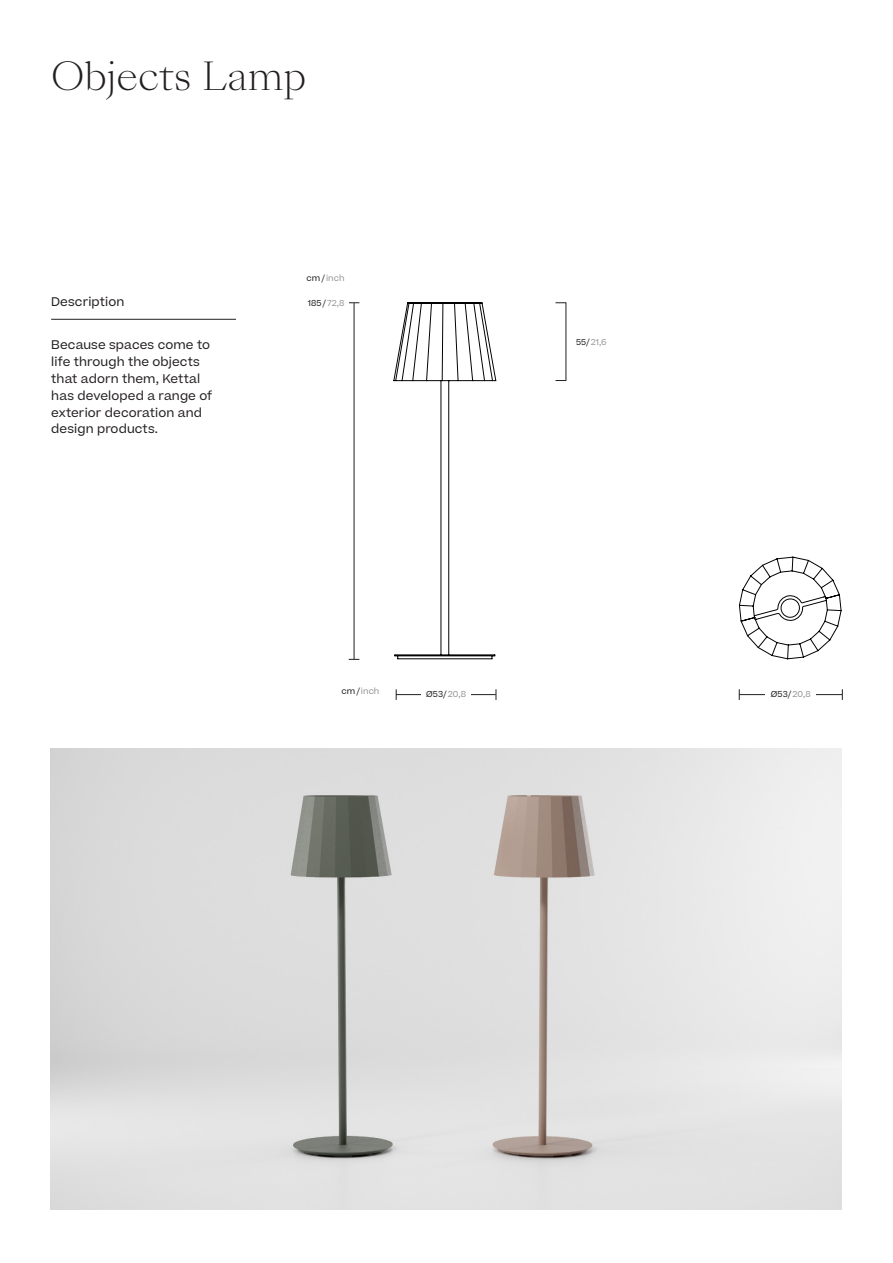
<style>
.page{position:relative;width:893px;height:1263px;background:#fff}
.page>*{position:absolute;margin:0;border:0;box-sizing:border-box;transform-origin:0 0}
.t1{font:300 37.5px "Sang Bleu Kingdom";color:#231f20}
.t2{font:12px/16.8px "Beatrice";letter-spacing:.01em;color:#231f20}
.Beatrice_5_5{font:8.25px "Beatrice";letter-spacing:.01em;color:#231f20}
.Beatrice_5_5-2{font:8.25px "Beatrice";letter-spacing:.01em;color:#939598}
.s1{color:#231f20}
.s2{color:#939598}
.s3{font-size:8.1px;color:#231f20}
</style>
<div class="page">
<hr style="left:51px;top:319px;width:185px;height:1px;background:#231f20">
<img style="left:51px;top:748px;width:791px;height:462px">
<hr style="left:739px;top:694px;width:103px;height:1px;background:#231f20">
<hr style="left:396px;top:694px;width:100px;height:1px;background:#231f20">
<hr style="left:354px;top:303px;width:1px;height:356px;background:#231f20">
<div style="left:765px;top:687px;width:51px;height:15px;background:#fff"></div>
<div style="left:421px;top:687px;width:50px;height:15px;background:#fff"></div>
<svg style="left:393px;top:302px;width:103px;height:357px"></svg>
<svg style="left:739px;top:557px;width:103px;height:102px"></svg>
<hr style="left:566px;top:303px;width:1px;height:78px;background:#231f20">
<p class="t1" style="left:51px;top:51px;width:257px">Objects Lamp</p>
<p class="t2" style="left:51px;top:294px;width:75px">Description</p>
<p class="t2" style="left:51px;top:337px;width:163px">Because spaces come to life through the objects that adorn them, Kettal has developed a range of exterior decoration and design products.</p>
<p class="Beatrice_5_5-2" style="left:307px;top:272px;width:39px"><span class="s1">cm/</span> inch</p>
<p class="Beatrice_5_5" style="left:308px;top:298px;width:38px">185/<span class="s2">72,8</span></p>
<p class="Beatrice_5_5-2" style="left:576px;top:336px;width:32px"><span class="s3">55</span><span class="s1">/</span>21,6</p>
<p class="Beatrice_5_5-2" style="left:341px;top:686px;width:39px"><span class="s1">cm/</span> inch</p>
<p class="Beatrice_5_5" style="left:426px;top:689px;width:41px">Ø53/<span class="s2">20,8</span></p>
<p class="Beatrice_5_5" style="left:771px;top:689px;width:41px">Ø53/<span class="s2">20,8</span></p>
</div>
